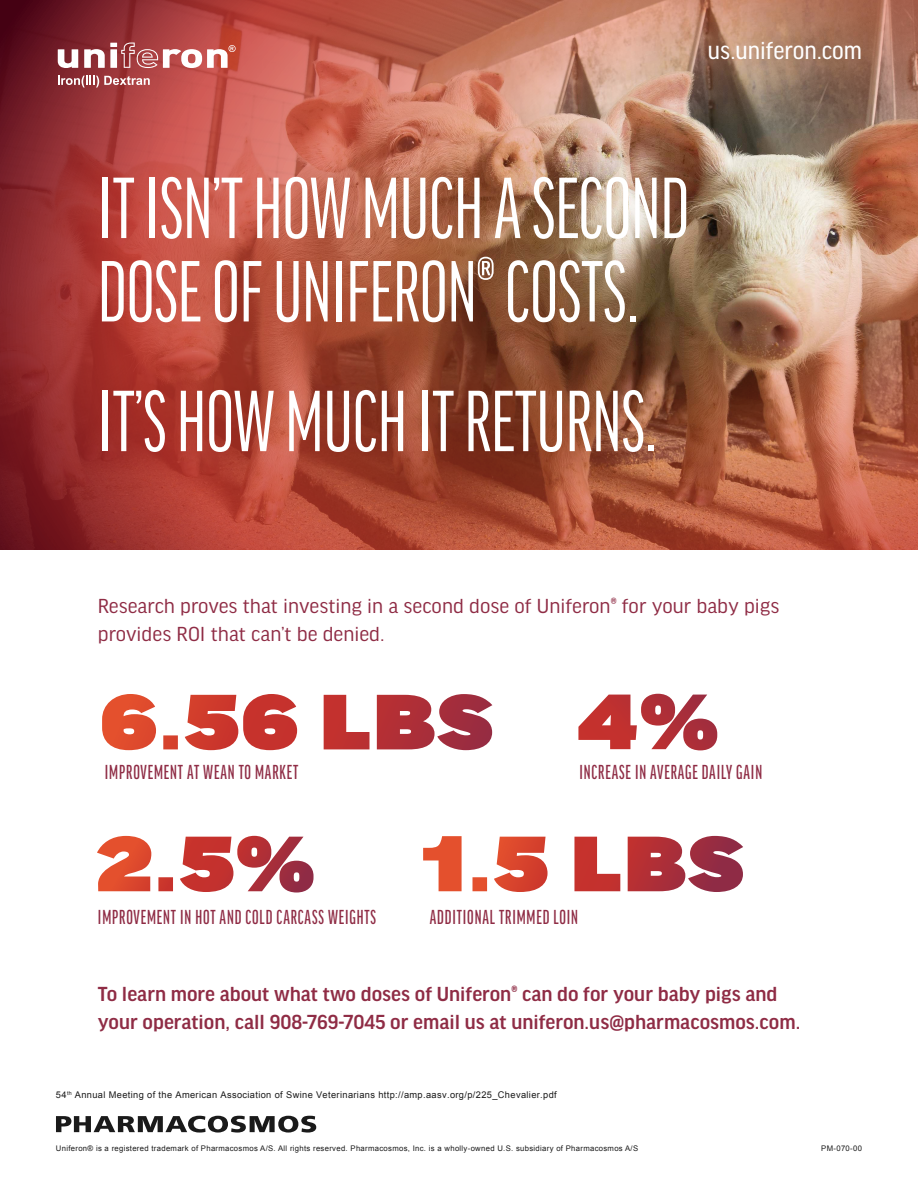
<style>
.page{position:relative;width:918px;height:1188px;background:#fff}
.page>*{position:absolute;margin:0;border:0;box-sizing:border-box;transform-origin:0 0}
.t1{font:92.7px/83.4px "Good Headline Pro Comp News";color:#fff}
.t2{font:26.25px "Good Headline Pro Narr News";color:#fff}
.t3{font:500 21.6px/27.8px "Good Headline Pro";color:#8f2c45}
.t4{font:500 21.6px "Good Headline Pro Comp";letter-spacing:.04em;color:#8f2c45}
.t5{font:21.6px/27.8px "Good Headline Pro";color:#8f2c45}
.t6{font:9.3px "Arial";letter-spacing:.04em;color:#1a1a1a}
.t7{font:7.65px "Arial";letter-spacing:.04em;color:#1a1a1a}
.s1{font-style:inherit}
</style>
<div class="page">
<img style="left:0;top:0;width:918px;height:550px">
<svg style="left:58px;top:76px;width:92px;height:12px"></svg>
<svg style="left:58px;top:49px;width:20px;height:19px"></svg>
<svg style="left:84px;top:43px;width:152px;height:25px"></svg>
<svg style="left:97px;top:836px;width:54px;height:55px"></svg>
<svg style="left:158px;top:877px;width:15px;height:14px"></svg>
<svg style="left:180px;top:836px;width:134px;height:57px"></svg>
<svg style="left:423px;top:836px;width:39px;height:55px"></svg>
<svg style="left:472px;top:877px;width:15px;height:14px"></svg>
<svg style="left:494px;top:837px;width:54px;height:55px"></svg>
<svg style="left:574px;top:837px;width:46px;height:54px"></svg>
<svg style="left:628px;top:836px;width:115px;height:56px"></svg>
<svg style="left:578px;top:694px;width:139px;height:56px"></svg>
<svg style="left:102px;top:694px;width:54px;height:56px"></svg>
<svg style="left:163px;top:735px;width:15px;height:14px"></svg>
<svg style="left:185px;top:694px;width:112px;height:56px"></svg>
<svg style="left:324px;top:695px;width:46px;height:54px"></svg>
<svg style="left:377px;top:694px;width:115px;height:56px"></svg>
<svg style="left:56px;top:1116px;width:260px;height:17px"></svg>
<h2 class="t2" style="left:708px;top:37px;width:156px">us.uniferon.com</h2>
<h1 class="t1" style="left:98px;top:167px;width:593px">IT ISN’T HOW MUCH A SECOND<br>DOSE OF UNIFERON® COSTS.</h1>
<h1 class="t1" style="left:98px;top:380px;width:561px">IT’S HOW MUCH IT RETURNS.</h1>
<h3 class="t5" style="left:98px;top:593px;width:683px">Research proves that investing in a second dose of Uniferon® for your baby pigs provides ROI that can’t be denied.</h3>
<h3 class="t4" style="left:105px;top:762px;width:195px">IMPROVEMENT AT WEAN TO MARKET</h3>
<h3 class="t4" style="left:579px;top:762px;width:184px">INCREASE IN AVERAGE DAILY GAIN</h3>
<h3 class="t4" style="left:98px;top:907px;width:280px">IMPROVEMENT IN HOT AND COLD CARCASS WEIGHTS</h3>
<h3 class="t4" style="left:430px;top:907px;width:150px">ADDITIONAL TRIMMED LOIN</h3>
<h3 class="t3" style="left:98px;top:981px;width:704px">To learn more about what two doses of Uniferon® can do for your baby pigs and your operation, call 908-769-7045 or email us at uniferon.us@pharmacosmos.com.</h3>
<p class="t6" style="left:56px;top:1089px;width:502px">54<sup>th</sup> Annual Meeting of the American Association of Swine Veterinarians http://amp.aasv.org/p/225_Chevalier.pdf</p>
<p class="t7" style="left:56px;top:1143px;width:584px">Uniferon® is a registered trademark of Pharmacosmos A/S. All rights reserved. Pharmacosmos, Inc. is a wholly-owned U.S. subsidiary of Pharmacosmos A/S</p>
<p class="t7" style="left:821px;top:1143px;width:42px">PM-0<span class="s1">70</span>-00</p>
</div>
